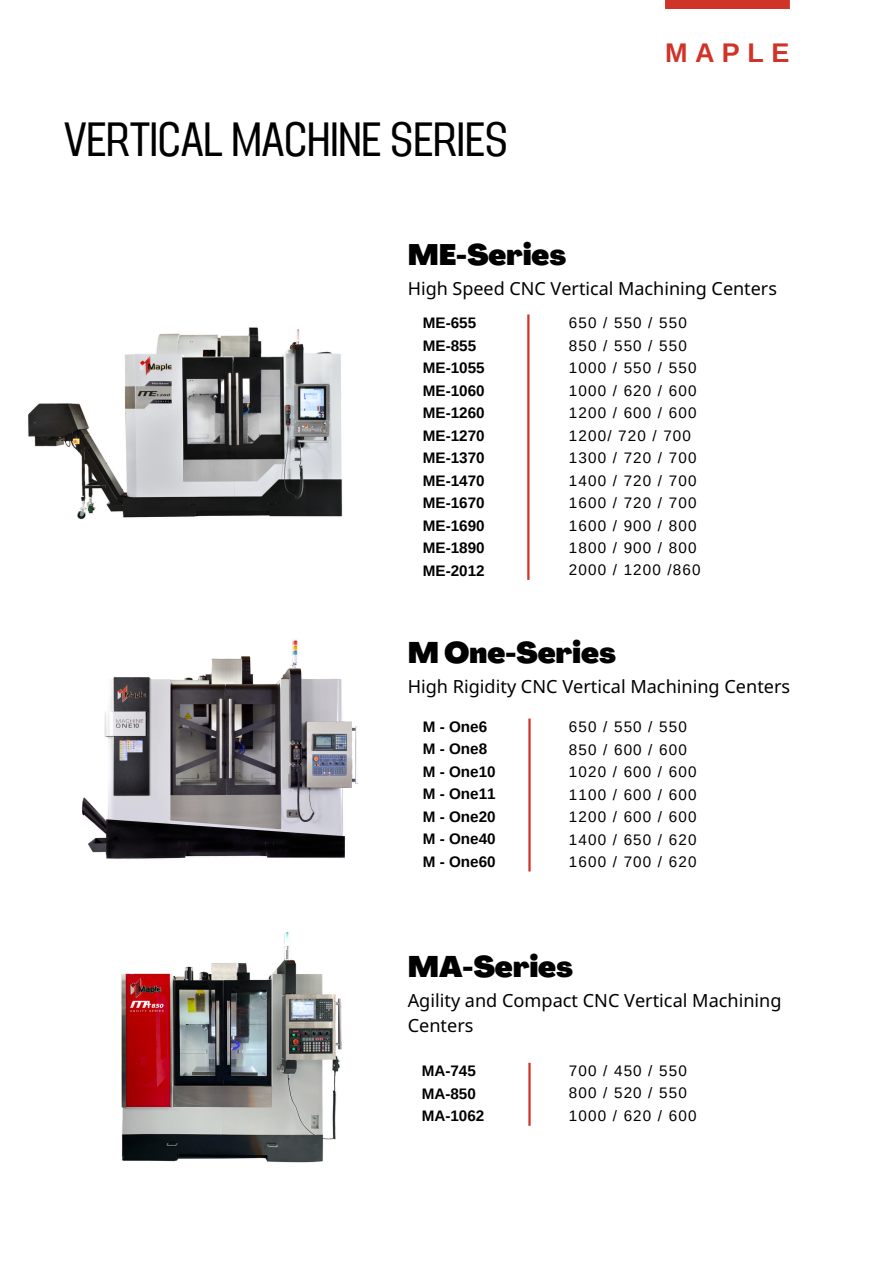
<style>
.page{position:relative;width:893px;height:1264px;background:#fff}
.page>*{position:absolute;margin:0;border:0;box-sizing:border-box;transform-origin:0 0}
.t1{font:48px "Adirek Sans 400";color:#000}
.t2{font:900 29.25px "Agrandir";color:#000}
.t3{font:900 29.1px "Agrandir";color:#000}
.t4{font:700 27px "Arimo";color:#d03327}
.t5{font:18.15px/25px "Noto Sans";color:#000}
.t6{font:18px "Noto Sans";color:#000}
.t7{font:15.3px/22.5px "Arimo";letter-spacing:.075em;color:#000}
.t8{font:700 15.3px/22.5px "Arimo";color:#000}
</style>
<div class="page">
<img style="left:81px;top:639px;width:277px;height:220px">
<img style="left:28px;top:327px;width:315px;height:193px">
<img style="left:121px;top:932px;width:221px;height:231px">
<div style="left:665px;top:0;width:124px;height:9px;background:#d03327"></div>
<hr style="left:527px;top:314px;width:2px;height:266px;background:#d03327">
<hr style="left:528px;top:718px;width:2px;height:153px;background:#d03327">
<hr style="left:528px;top:1062px;width:2px;height:63px;background:#d03327">
<h1 class="t1" style="left:64px;top:111px;width:445px">VERTICAL MACHINE SERIES</h1>
<h3 class="t4" style="left:665px;top:37px;width:126px">M A P L E</h3>
<h3 class="t3" style="left:407px;top:243px;width:160px">ME-Series</h3>
<p class="t6" style="left:407px;top:276px;width:371px">High Speed CNC Vertical Machining Centers</p>
<p class="t8" style="left:423px;top:312px;width:63px">ME-655<br>ME-855<br>ME-1055<br>ME-1060<br>ME-1260<br>ME-1270<br>ME-1370<br>ME-1470<br>ME-1670<br>ME-1690<br>ME-1890<br>ME-2012</p>
<p class="t7" style="left:569px;top:311px;width:133px">650 / 550 / 550<br>850 / 550 / 550<br>1000 / 550 / 550<br>1000 / 620 / 600<br>1200 / 600 / 600<br>1200/ 720 / 700<br>1300 / 720 / 700<br>1400 / 720 / 700<br>1600 / 720 / 700<br>1600 / 900 / 800<br>1800 / 900 / 800<br>2000 / 1200 /860</p>
<h2 class="t2" style="left:407px;top:641px;width:210px">M One-Series</h2>
<p class="t5" style="left:407px;top:673px;width:384px">High Rigidity CNC Vertical Machining Centers</p>
<p class="t8" style="left:423px;top:715px;width:74px">M - One6<br>M - One8<br>M - One10<br>M - One11<br>M - One20<br>M - One40<br>M - One60</p>
<p class="t7" style="left:569px;top:715px;width:129px">650 / 550 / 550<br>850 / 600 / 600<br>1020 / 600 / 600<br>1100 / 600 / 600<br>1200 / 600 / 600<br>1400 / 650 / 620<br>1600 / 700 / 620</p>
<h2 class="t2" style="left:407px;top:955px;width:167px">MA-Series</h2>
<p class="t5" style="left:407px;top:987px;width:375px">Agility and Compact CNC Vertical Machining<br>Centers</p>
<p class="t8" style="left:421px;top:1059px;width:64px">MA-745<br>MA-850<br>MA-1062</p>
<p class="t7" style="left:569px;top:1059px;width:129px">700 / 450 / 550<br>800 / 520 / 550<br>1000 / 620 / 600</p>
</div>
